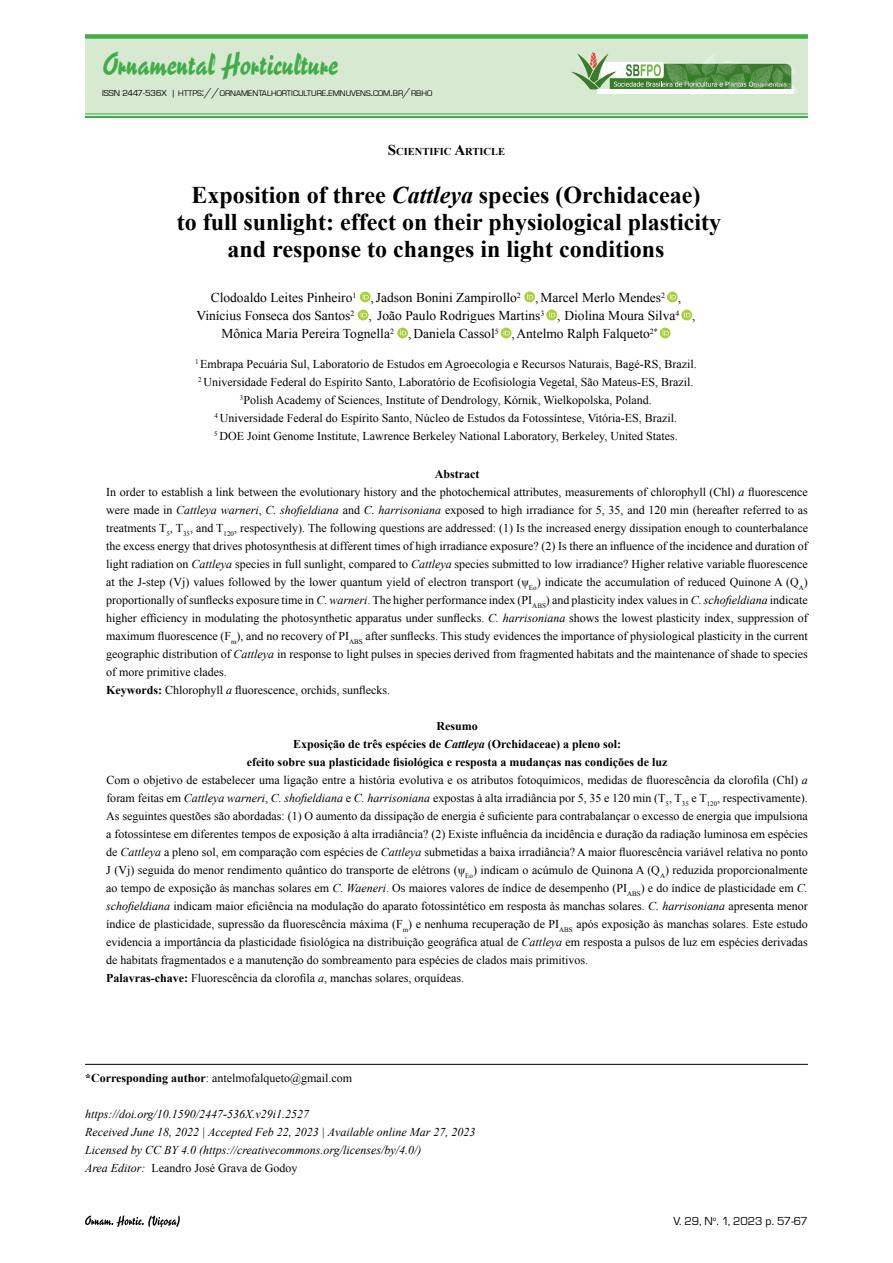
<style>
.page{position:relative;width:893px;height:1263px;background:#fff}
.page>*{position:absolute;margin:0;border:0;box-sizing:border-box;transform-origin:0 0}
.t1{font:29.25px "Reporter Two";color:#41ad49}
.t2{font:700 24px/27px "Times New Roman";color:#000;text-align:center}
.t3{font:13.5px "Times New Roman";color:#000}
.t4{font:12px/18px "Times New Roman";color:#000;text-align:center}
.t5{font:italic 12px/18px "Times New Roman";color:#000}
.t6{font:700 12px "Times New Roman";color:#000}
.t7{font:12px "Eurostar";color:#000}
.t8{font:700 10.5px "Times New Roman";color:#000}
.t9{font:8.4px "Eurostar";color:#000}
.s1{font-size:9px}
.s2{font-size:12px}
.s3{font-size:15px}
.s4{font-style:italic}
.s5{font-weight:700}
.s6{font-style:normal}
</style>
<div class="page">
<svg style="left:85px;top:1215px;width:95px;height:12px"></svg>
<hr style="left:85px;top:1064px;width:723px;height:1px;background:#000">
<div style="left:85px;top:36px;width:723px;height:78px;background:#d8e9d2"></div>
<div style="left:85px;top:34px;width:723px;height:5px;background:#41ad49"></div>
<hr style="left:85px;top:114px;width:723px;height:1px;background:#41ad49">
<hr style="left:85px;top:116px;width:723px;height:2px;background:#41ad49">
<div style="left:598px;top:89px;width:196px;height:5px;background:#fff"></div>
<svg style="left:571px;top:52px;width:226px;height:39px"></svg>
<img style="left:669px;top:68px;width:14px;height:5px">
<img style="left:755px;top:68px;width:23px;height:4px">
<svg style="left:360px;top:292px;width:11px;height:10px"></svg>
<svg style="left:363px;top:293px;width:6px;height:6px"></svg>
<svg style="left:524px;top:292px;width:11px;height:10px"></svg>
<svg style="left:527px;top:293px;width:6px;height:6px"></svg>
<svg style="left:667px;top:292px;width:11px;height:10px"></svg>
<svg style="left:670px;top:293px;width:6px;height:6px"></svg>
<svg style="left:358px;top:310px;width:11px;height:10px"></svg>
<svg style="left:361px;top:311px;width:6px;height:6px"></svg>
<svg style="left:546px;top:310px;width:11px;height:10px"></svg>
<svg style="left:549px;top:311px;width:6px;height:6px"></svg>
<svg style="left:681px;top:310px;width:11px;height:10px"></svg>
<svg style="left:684px;top:311px;width:6px;height:6px"></svg>
<svg style="left:397px;top:328px;width:11px;height:10px"></svg>
<svg style="left:400px;top:329px;width:6px;height:6px"></svg>
<svg style="left:501px;top:328px;width:10px;height:10px"></svg>
<svg style="left:504px;top:329px;width:6px;height:6px"></svg>
<svg style="left:660px;top:328px;width:11px;height:10px"></svg>
<svg style="left:663px;top:329px;width:6px;height:6px"></svg>
<h1 class="t1" style="left:102px;top:45px;width:238px">Ornamental Horticulture</h1>
<p class="t9" style="left:102px;top:88px;width:332px"><span class="s1">ISSN 2447-536X |</span> HTTPS<span class="s2">://</span>ORNAMENTALHORTICULTURE<span class="s2">.</span>EMNUVENS<span class="s2">.</span>COM<span class="s2">.</span>BR<span class="s2">/</span>RBHO</p>
<p class="t8" style="left:388px;top:144px;width:119px"><span class="s3">S</span>CIENTIFIC <span class="s3">A</span>RTICLE</p>
<h2 class="t2" style="left:177px;top:181px;width:546px">Exposition of three <span class="s4">Cattleya</span> species (Orchidaceae)<br>to full sunlight: effect on their physiological plasticity and response to changes in light conditions</h2>
<p class="t3" style="left:211px;top:289px;width:472px">Clodoaldo Leites Pinheiro<sup>1</sup> ,Jadson Bonini Zampirollo<sup>2</sup> ,Marcel Merlo Mendes<sup>2</sup> ,</p>
<p class="t3" style="left:196px;top:307px;width:501px">Vinícius Fonseca dos Santos<sup>2</sup> , João Paulo Rodrigues Martins<sup>3</sup> , Diolina Moura Silva<sup>4</sup> ,</p>
<p class="t3" style="left:221px;top:325px;width:438px">Mônica Maria Pereira Tognella<sup>2</sup> , Daniela Cassol<sup>5</sup> ,Antelmo Ralph Falqueto<sup>2*</sup></p>
<p class="t4" style="left:195px;top:355px;width:503px"><sup>1</sup> Embrapa Pecuária Sul, Laboratorio de Estudos em Agroecologia e Recursos Naturais, Bagé-RS, Brazil.<br><sup>2</sup> Universidade Federal do Espírito Santo, Laboratório de Ecofisiologia Vegetal, São Mateus-ES, Brazil.<br><sup>3</sup>Polish Academy of Sciences, Institute of Dendrology, Kórnik, Wielkopolska, Poland.<br><sup>4</sup> Universidade Federal do Espírito Santo, Núcleo de Estudos da Fotossíntese, Vitória-ES, Brazil.<br><sup>5</sup> DOE Joint Genome Institute, Lawrence Berkeley National Laboratory, Berkeley, United States.</p>
<p class="t4" style="left:106px;top:465px;width:703px;text-align:left;text-indent:328px"><span class="s5">Abstract<br></span>In order to establish a link between the evolutionary history and the photochemical attributes, measurements of chlorophyll (Chl) <span class="s4">a</span> fluorescence were made in <span class="s4">Cattleya warneri</span>, <span class="s4">C. shofieldiana</span> and <span class="s4">C. harrisoniana</span> exposed to high irradiance for 5, 35, and 120 min (hereafter referred to as treatments T<sub>5</sub>, T<sub>35</sub>, and T<sub>120</sub>, respectively). The following questions are addressed: (1) Is the increased energy dissipation enough to counterbalance the excess energy that drives photosynthesis at different times of high irradiance exposure? (2) Is there an influence of the incidence and duration of light radiation on <span class="s4">Cattleya</span> species in full sunlight, compared to <span class="s4">Cattleya</span> species submitted to low irradiance? Higher relative variable fluorescence at the J-step (Vj) values followed by the lower quantum yield of electron transport (ψ<sub>Eo</sub>) indicate the accumulation of reduced Quinone A (Q<sub>A</sub>) proportionally of sunflecks exposure time in <span class="s4">C. warneri</span>. The higher performance index (PI<sub>ABS</sub>) and plasticity index values in <span class="s4">C. schofieldiana</span> indicate higher efficiency in modulating the photosynthetic apparatus under sunflecks. <span class="s4">C. harrisoniana</span> shows the lowest plasticity index, suppression of maximum fluorescence (F<sub>m</sub>), and no recovery of PI<sub>ABS</sub> after sunflecks. This study evidences the importance of physiological plasticity in the current geographic distribution of <span class="s4">Cattleya</span> in response to light pulses in species derived from fragmented habitats and the maintenance of shade to species of more primitive clades.<br><span class="s5">Keywords:</span> Chlorophyll <span class="s4">a</span> fluorescence, orchids, sunflecks.</p>
<p class="t6" style="left:436px;top:718px;width:43px">Resumo</p>
<p class="t6" style="left:293px;top:736px;width:330px">Exposição de três espécies de <span class="s4">Cattleya</span> (Orchidaceae) a pleno sol:</p>
<p class="t6" style="left:247px;top:754px;width:422px">efeito sobre sua plasticidade fisiológica e resposta a mudanças nas condições de luz</p>
<p class="t4" style="left:106px;top:771px;width:703px">Com o objetivo de estabelecer uma ligação entre a história evolutiva e os atributos fotoquímicos, medidas de fluorescência da clorofila (Chl) <span class="s4">a</span></p>
<p class="t4" style="left:106px;top:789px;width:703px">foram feitas em <span class="s4">Cattleya warneri</span>, <span class="s4">C. shofieldiana</span> e <span class="s4">C. harrisoniana</span> expostas à alta irradiância por 5, 35 e 120 min (T<sub>5</sub>, T<sub>35</sub> e T<sub>120</sub>, respectivamente).</p>
<p class="t4" style="left:106px;top:807px;width:703px">As seguintes questões são abordadas: (1) O aumento da dissipação de energia é suficiente para contrabalançar o excesso de energia que impulsiona</p>
<p class="t4" style="left:106px;top:825px;width:703px">a fotossíntese em diferentes tempos de exposição à alta irradiância? (2) Existe influência da incidência e duração da radiação luminosa em espécies</p>
<p class="t4" style="left:106px;top:843px;width:703px">de <span class="s4">Cattleya</span> a pleno sol, em comparação com espécies de <span class="s4">Cattleya</span> submetidas a baixa irradiância? A maior fluorescência variável relativa no ponto</p>
<p class="t4" style="left:106px;top:861px;width:703px">J (Vj) seguida do menor rendimento quântico do transporte de elétrons (ψ<sub>Eo</sub>) indicam o acúmulo de Quinona A (Q<sub>A</sub>) reduzida proporcionalmente</p>
<p class="t4" style="left:106px;top:879px;width:703px">ao tempo de exposição às manchas solares em <span class="s4">C. Waeneri</span>. Os maiores valores de índice de desempenho (PI<sub>ABS</sub>) e do índice de plasticidade em <span class="s4">C.</span></p>
<p class="t4" style="left:106px;top:897px;width:703px"><span class="s4">schofieldiana</span> indicam maior eficiência na modulação do aparato fotossintético em resposta às manchas solares. <span class="s4">C. harrisoniana</span> apresenta menor</p>
<p class="t4" style="left:106px;top:915px;width:703px">índice de plasticidade, supressão da fluorescência máxima (F<sub>m</sub>) e nenhuma recuperação de PI<sub>ABS</sub> após exposição às manchas solares. Este estudo</p>
<p class="t4" style="left:106px;top:933px;width:703px">evidencia a importância da plasticidade fisiológica na distribuição geográfica atual de <span class="s4">Cattleya</span> em resposta a pulsos de luz em espécies derivadas</p>
<p class="t4" style="left:106px;top:951px;width:483px">de habitats fragmentados e a manutenção do sombreamento para espécies de clados mais primitivos.</p>
<p class="t4" style="left:106px;top:969px;width:359px"><span class="s5">Palavras-chave:</span> Fluorescência da clorofila <span class="s4">a</span>, manchas solares, orquídeas.</p>
<p class="t4" style="left:85px;top:1069px;width:269px"><span class="s5">*Corresponding author</span>: antelmofalqueto@gmail.com</p>
<p class="t5" style="left:85px;top:1104px;width:392px">https://doi.org/10.1590/2447-536X.v29i1.2527<br>Received June 18, 2022 | Accepted Feb 22, 2023 | Available online Mar 27, 2023<br>Licensed by CC BY 4.0 (https://creativecommons.org/licenses/by/4.0/)<br>Area Editor: <span class="s6">Leandro José Grava de Godoy</span></p>
<p class="t7" style="left:673px;top:1213px;width:136px">V. 29, N<sup>o</sup>. 1, 2023 p. 57-67</p>
</div>
